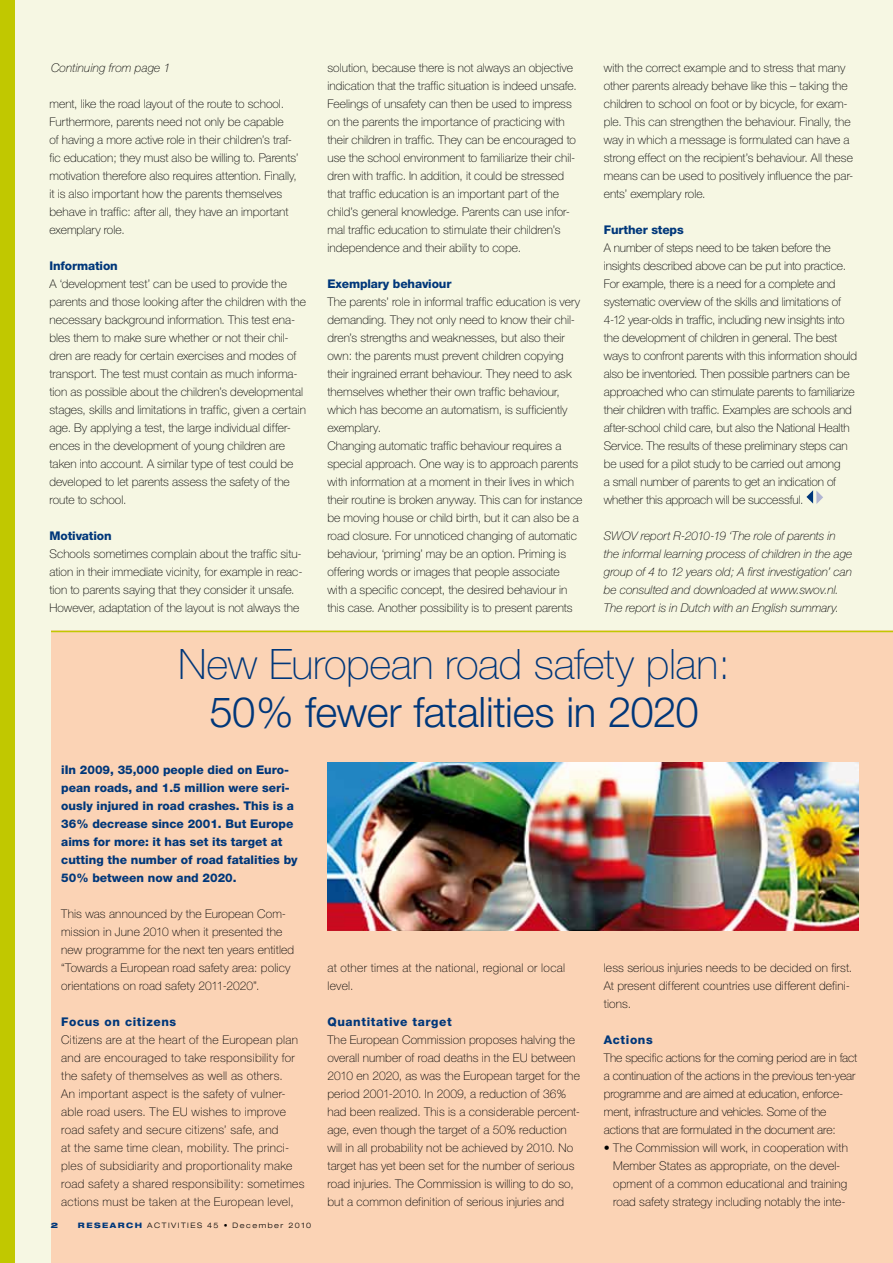
<style>
.page{position:relative;width:893px;height:1263px;background:#f6f7e3}
.page>*{position:absolute;margin:0;border:0;box-sizing:border-box;transform-origin:0 0}
.t1{font:100 42px "Helvetica Neue CE";letter-spacing:-.01em;color:#00377a}
.t2{font:300 42px "Helvetica Neue CE";letter-spacing:-.015em;color:#00377a}
.t3{font:100 12px/18px "Helvetica Neue CE";letter-spacing:.005em;color:#000}
.t4{font:100 12px/18px "Helvetica Neue CE";letter-spacing:.03em;color:#000}
.t5{font:800 12px/18px "Helvetica Neue CE";color:#00377a}
.t6{font:italic 100 12px/18px "Helvetica Neue CE";color:#000}
.t7{font:800 12px "Helvetica Neue CE";letter-spacing:.05em;color:#00377a}
.t8{font:300 expanded 7.5px "Helvetica Neue";letter-spacing:.2em;color:#000}
.t9{font:900 expanded 7.5px "Helvetica Neue";color:#00377a}
.s1{font-weight:800;color:#00377a}
</style>
<div class="page">
<div style="left:51px;top:630px;width:842px;height:633px;background:#fbd3b5"></div>
<div style="left:0;top:0;width:15px;height:1263px;background:#c1c800"></div>
<hr style="left:51px;top:631px;width:842px;height:1px;background:#c1c800">
<svg style="left:806px;top:490px;width:17px;height:14px"></svg>
<img style="left:327px;top:763px;width:532px;height:167px">
<p class="t6" style="left:51px;top:59px;width:121px">Continuing from page 1</p>
<p class="t3" style="left:49px;top:95px;width:250px">ment, like the road layout of the route to school.<br>Furthermore, parents need not only be capable<br>of having a more active role in their children’s traf&shy;fic education; they must also be willing to. Parents’ motivation therefore also requires attention. Finally, it is also important how the parents themselves behave in traffic: after all, they have an important exemplary role.</p>
<p class="t5" style="left:49px;top:257px;width:70px">Information</p>
<p class="t3" style="left:49px;top:275px;width:258px">A ‘development test’ can be used to provide the parents and those looking after the children with the necessary background information. This test ena&shy;bles them to make sure whether or not their chil&shy;dren are ready for certain exercises and modes of transport. The test must contain as much informa&shy;tion as possible about the children’s developmental stages, skills and limitations in traffic, given a certain age. By applying a test, the large individual differ&shy;ences in the development of young children are taken into account. A similar type of test could be developed to let parents assess the safety of the route to school.</p>
<p class="t5" style="left:49px;top:527px;width:64px">Motivation</p>
<p class="t3" style="left:49px;top:545px;width:255px">Schools sometimes complain about the traffic situ&shy;ation in their immediate vicinity, for example in reac&shy;tion to parents saying that they consider it unsafe.<br>However, adaptation of the layout is not always the</p>
<p class="t3" style="left:604px;top:59px;width:251px">with the correct example and to stress that many other parents already behave like this – taking the children to school on foot or by bicycle, for exam&shy;ple. This can strengthen the behaviour. Finally, the way in which a message is formulated can have a strong effect on the recipient’s behaviour. All these means can be used to positively influence the par&shy;ents’ exemplary role.</p>
<p class="t5" style="left:604px;top:221px;width:81px">Further steps</p>
<p class="t3" style="left:604px;top:239px;width:255px">A number of steps need to be taken before the insights described above can be put into practice.<br>For example, there is a need for a complete and systematic overview of the skills and limitations of 4-12 year-olds in traffic, including new insights into the development of children in general. The best ways to confront parents with this information should also be inventoried. Then possible partners can be approached who can stimulate parents to familiarize their children with traffic. Examples are schools and after-school child care, but also the National Health Service. The results of these preliminary steps can be used for a pilot study to be carried out among<br>a small number of parents to get an indication of whether this approach will be successful.</p>
<p class="t6" style="left:604px;top:527px;width:250px">SWOV report R-2010-19 ‘The role of parents in the informal learning process of children in the age group of 4 to 12 years old; A first investigation’ can be consulted and downloaded at www.swov.nl.<br>The report is in Dutch with an English summary.</p>
<h1 class="t1" style="left:178px;top:640px;width:553px">New European road safety plan:</h1>
<h1 class="t2" style="left:210px;top:687px;width:491px">50% fewer fatalities in 2020</h1>
<p class="t5" style="left:61px;top:761px;width:238px">iIn 2009, 35,000 people died on Euro&shy;pean roads, and 1.5 million were seri&shy;ously injured in road crashes. This is a 36% decrease since 2001. But Europe aims for more: it has set its target at cutting the number of road fatalities by 50% between now and 2020.</p>
<p class="t3" style="left:61px;top:905px;width:234px">This was announced by the European Com&shy;mission in June 2010 when it presented the new programme for the next ten years entitled “Towards a European road safety area: policy orientations on road safety 2011-2020”.</p>
<p class="t7" style="left:61px;top:1014px;width:116px">Focus on citizens</p>
<p class="t4" style="left:61px;top:1031px;width:245px">Citizens are at the heart of the European plan and are encouraged to take responsibility for the safety of themselves as well as others.<br>An important aspect is the safety of vulner&shy;able road users. The EU wishes to improve road safety and secure citizens’ safe, and<br>at the same time clean, mobility. The princi&shy;ples of subsidiarity and proportionality make road safety a shared responsibility: sometimes actions must be taken at the European level,</p>
<p class="t3" style="left:327px;top:59px;width:251px">solution, because there is not always an objective indication that the traffic situation is indeed unsafe.<br>Feelings of unsafety can then be used to impress on the parents the importance of practicing with their children in traffic. They can be encouraged to use the school environment to familiarize their chil&shy;dren with traffic. In addition, it could be stressed that traffic education is an important part of the child’s general knowledge. Parents can use infor&shy;mal traffic education to stimulate their children’s independence and their ability to cope.</p>
<p class="t5" style="left:327px;top:275px;width:126px">Exemplary behaviour</p>
<p class="t3" style="left:327px;top:293px;width:257px">The parents’ role in informal traffic education is very demanding. They not only need to know their chil&shy;dren’s strengths and weaknesses, but also their own: the parents must prevent children copying their ingrained errant behaviour. They need to ask themselves whether their own traffic behaviour, which has become an automatism, is sufficiently exemplary.<br>Changing automatic traffic behaviour requires a special approach. One way is to approach parents with information at a moment in their lives in which their routine is broken anyway. This can for instance be moving house or child birth, but it can also be a road closure. For unnoticed changing of automatic behaviour, ‘priming’ may be an option. Priming is offering words or images that people associate with a specific concept, the desired behaviour in this case. Another possibility is to present parents</p>
<p class="t3" style="left:604px;top:959px;width:250px">less serious injuries needs to be decided on first.<br>At present different countries use different defini&shy;tions.</p>
<p class="t7" style="left:604px;top:1032px;width:50px">Actions</p>
<p class="t3" style="left:604px;top:1049px;width:255px">The specific actions for the coming period are in fact a continuation of the actions in the previous ten-year programme and are aimed at education, enforce&shy;ment, infrastructure and vehicles. Some of the actions that are formulated in the document are:</p>
<p class="t3" style="left:613px;top:1139px;width:236px;text-indent:-9px">• The Commission will work, in cooperation with Member States as appropriate, on the devel&shy;opment of a common educational and training road safety strategy including notably the inte-</p>
<p class="t4" style="left:327px;top:959px;width:239px">at other times at the national, regional or local level.</p>
<p class="t7" style="left:327px;top:1014px;width:126px">Quantitative target</p>
<p class="t3" style="left:327px;top:1031px;width:254px">The European Commission proposes halving the overall number of road deaths in the EU between 2010 en 2020, as was the European target for the period 2001‑2010. In 2009, a reduction of 36% had been realized. This is a considerable percent&shy;age, even though the target of a 50% reduction will in all probability not be achieved by 2010. No target has yet been set for the number of serious road injuries. The Commission is willing to do so, but a common definition of serious injuries and</p>
<p class="t9" style="left:51px;top:1220px;width:9px">2</p>
<p class="t8" style="left:78px;top:1221px;width:235px"><span class="s1">RESEARCH</span> ACTIVITIES 45 • December 2010</p>
</div>
